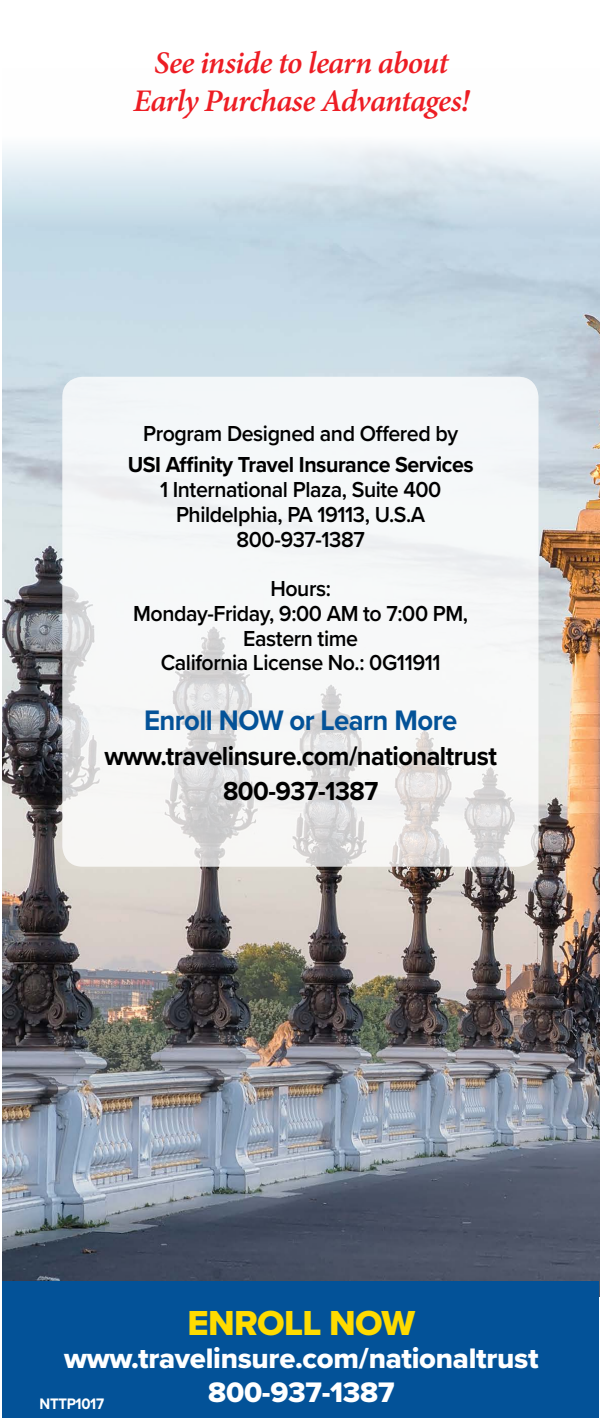
<style>
.page{position:relative;width:600px;height:1418px;background:#fff}
.page>*{position:absolute;margin:0;border:0;box-sizing:border-box;transform-origin:0 0}
.t1{font:36px "Proxima Nova Extrabld";letter-spacing:-.02em;color:#ffdb00}
.t2{font:italic 600 31.5px/38.2px "Minion Pro";letter-spacing:-.025em;color:#ed1d24;text-align:center}
.t3{font:29.25px/33.8px "Proxima Nova Extrabld";letter-spacing:-.01em;color:#fff;text-align:center}
.t4{font:700 29.25px "Proxima Nova";letter-spacing:-.02em;color:#035298;scale:.94 1}
.t5{font:700 27px/34.9px "Proxima Nova";letter-spacing:-.02em;color:#000;text-align:center;scale:.94 1}
.t6{font:600 22.5px/24.8px "Proxima Nova";letter-spacing:-.02em;color:#000;text-align:center;scale:.95 1}
.t7{font:700 22.5px "Proxima Nova";letter-spacing:-.02em;color:#000;scale:.95 1}
.t8{font:700 15.75px "Proxima Nova";letter-spacing:-.02em;color:#fff;scale:.94 1}
</style>
<div class="page">
<img style="left:3px;top:144px;width:596px;height:1137px">
<img style="left:62px;top:377px;width:476px;height:489px">
<div style="left:3px;top:1281px;width:596px;height:137px;background:#035298"></div>
<h2 class="t2" style="left:133px;top:44px;width:338px">See inside to learn about<br>Early Purchase Advantages!</h2>
<p class="t6" style="left:143px;top:420px;width:333px">Program Designed and Offered by</p>
<p class="t7" style="left:128px;top:448px;width:365px">USI Affinity Travel Insurance Services</p>
<p class="t6" style="left:160px;top:476px;width:297px">1 International Plaza, Suite 400<br>Phildelphia, PA 19113, U.S.A<br>800-937-1387</p>
<p class="t6" style="left:133px;top:575px;width:354px">Hours:<br>Monday-Friday, 9:00 AM to 7:00 PM,<br>Eastern time<br>California License No.: 0G11911</p>
<h3 class="t4" style="left:144px;top:698px;width:334px">Enroll NOW or Learn More</h3>
<p class="t5" style="left:104px;top:738px;width:419px">www.travelinsure.com/nationaltrust<br>800-937-1387</p>
<h1 class="t1" style="left:187px;top:1295px;width:229px">ENROLL NOW</h1>
<h3 class="t3" style="left:64px;top:1341px;width:476px">www.travelinsure.com/nationaltrust<br>800-937-1387</h3>
<p class="t8" style="left:39px;top:1392px;width:70px">NTTP1017</p>
</div>
